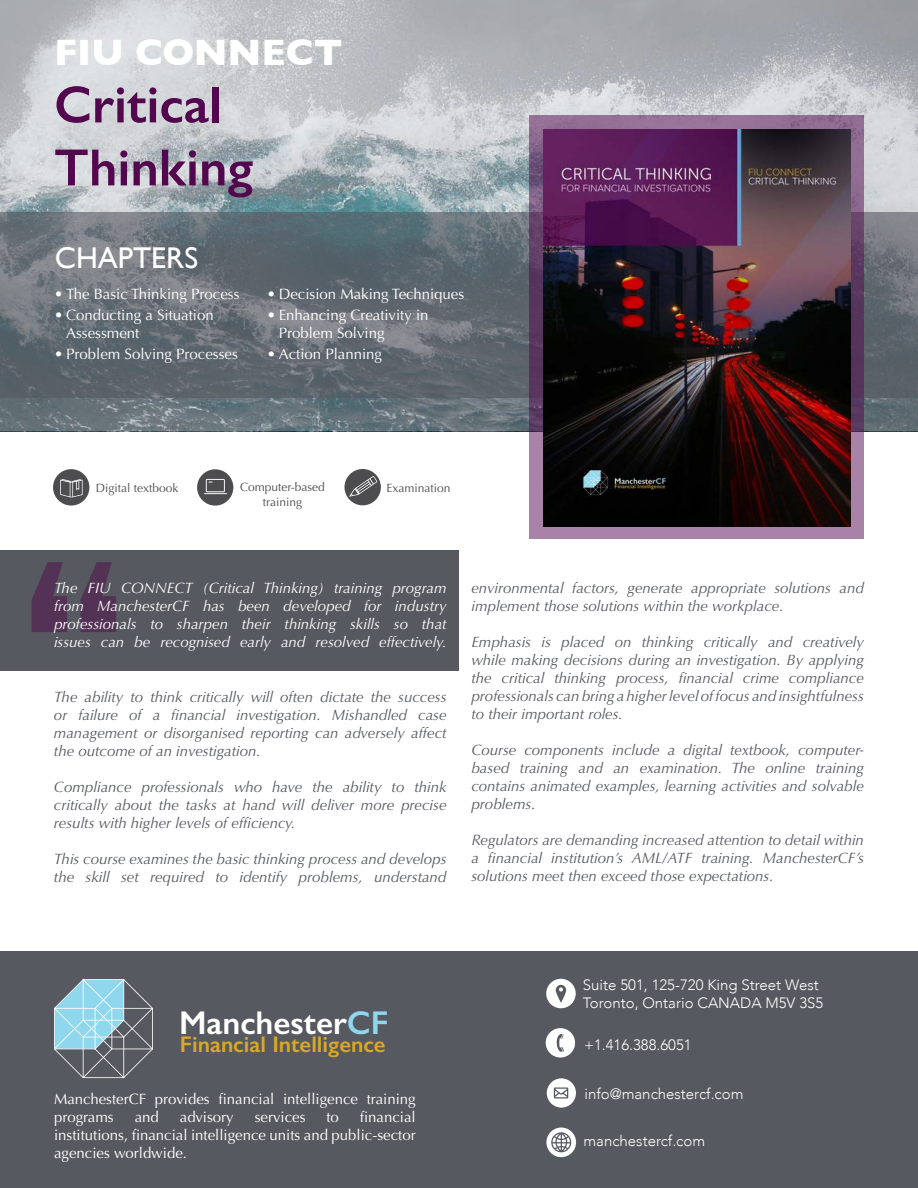
<style>
.page{position:relative;width:918px;height:1188px;background:#fff}
.page>*{position:absolute;margin:0;border:0;box-sizing:border-box;transform-origin:0 0}
.t1{font:600 52.5px "Gill Sans";color:#53074f}
.t2{font:700 37.5px "Gill Sans";color:#fff}
.t3{font:600 33px "Gill Sans";color:#fff}
.t4{font:30px "Gill Sans";color:#fff}
.t5{font:600 22.8px "Gill Sans";color:#dba825}
.t6{font:italic 15px/18px "Optima";color:#575961;text-align:justify}
.t7{font:15px/18px "Optima";color:#fff}
.t8{font:italic 15px/18px "Optima";color:#fff;text-align:justify}
.t9{font:300 15px "Avenir";color:#fff}
.t10{font:12px "Optima";color:#4d4e50}
.s1{color:#8fd7ed}
</style>
<div class="page">
<svg style="left:0;top:0;width:918px;height:431px"></svg>
<svg style="left:0;top:212px;width:918px;height:186px;fill:#5e686f"></svg>
<svg style="left:530px;top:116px;width:334px;height:423px"></svg>
<svg style="left:53px;top:469px;width:36px;height:37px"></svg>
<svg style="left:197px;top:469px;width:36px;height:37px"></svg>
<img style="left:543px;top:129px;width:308px;height:397px">
<svg style="left:345px;top:469px;width:36px;height:36px"></svg>
<div style="left:0;top:952px;width:918px;height:236px;background:#575960"></div>
<svg style="left:546px;top:979px;width:30px;height:29px"></svg>
<svg style="left:546px;top:1028px;width:29px;height:30px"></svg>
<svg style="left:547px;top:1078px;width:29px;height:30px"></svg>
<svg style="left:546px;top:1128px;width:30px;height:29px"></svg>
<div style="left:0;top:550px;width:459px;height:121px;background:#575960"></div>
<svg style="left:32px;top:562px;width:84px;height:70px"></svg>
<svg style="left:54px;top:979px;width:99px;height:99px"></svg>
<hr style="left:83px;top:979px;width:41px;height:1px;background:#fff">
<hr style="left:54px;top:1008px;width:1px;height:41px;background:#fff">
<p class="t2" style="left:54px;top:22px;width:290px">FIU CONNECT</p>
<p class="t1" style="left:54px;top:73px;width:169px">Critical</p>
<p class="t1" style="left:54px;top:136px;width:201px">Thinking</p>
<p class="t4" style="left:55px;top:240px;width:145px">CHAPTERS</p>
<p class="t7" style="left:54px;top:285px;width:187px">• The Basic Thinking Process</p>
<p class="t7" style="left:66px;top:306px;width:149px;text-indent:-12px">• Conducting a Situation<br>Assessment</p>
<p class="t7" style="left:54px;top:345px;width:185px">• Problem Solving Processes</p>
<p class="t7" style="left:267px;top:285px;width:199px">• Decision Making Techniques</p>
<p class="t7" style="left:279px;top:306px;width:151px;text-indent:-12px">• Enhancing Creativity in<br>Problem Solving</p>
<p class="t7" style="left:267px;top:345px;width:117px">• Action Planning</p>
<p class="t10" style="left:96px;top:481px;width:84px">Digital textbook</p>
<p class="t10" style="left:240px;top:480px;width:86px">Computer-based</p>
<p class="t10" style="left:263px;top:495px;width:41px">training</p>
<p class="t10" style="left:387px;top:481px;width:66px">Examination</p>
<p class="t8" style="left:54px;top:579px;width:394px">The FIU CONNECT (Critical Thinking) training program from ManchesterCF has been developed for industry professionals to sharpen their thinking skills so that issues can be recognised early and resolved effectively.</p>
<p class="t6" style="left:54px;top:688px;width:394px">The ability to think critically will often dictate the success or failure of a financial investigation. Mishandled case management or disorganised reporting can adversely affect the outcome of an investigation.</p>
<p class="t6" style="left:54px;top:778px;width:394px">Compliance professionals who have the ability to think critically about the tasks at hand will deliver more precise results with higher levels of efficiency.</p>
<p class="t6" style="left:54px;top:850px;width:394px">This course examines the basic thinking process and develops the skill set required to identify problems, understand</p>
<p class="t6" style="left:471px;top:579px;width:394px">environmental factors, generate appropriate solutions and implement those solutions within the workplace.</p>
<p class="t6" style="left:471px;top:633px;width:394px">Emphasis is placed on thinking critically and creatively while making decisions during an investigation. By applying the critical thinking process, financial crime compliance professionals can bring a higher level of focus and insightfulness to their important roles.</p>
<p class="t6" style="left:471px;top:741px;width:394px">Course components include a digital textbook, computer&shy;based training and an examination. The online training contains animated examples, learning activities and solvable problems.</p>
<p class="t6" style="left:471px;top:831px;width:394px">Regulators are demanding increased attention to detail within a financial institution’s AML/ATF training. ManchesterCF’s solutions meet then exceed those expectations.</p>
<p class="t3" style="left:179px;top:1003px;width:211px">Manchester<span class="s1">CF</span></p>
<p class="t5" style="left:180px;top:1030px;width:207px">Financial Intelligence</p>
<p class="t7" style="left:54px;top:1090px;width:363px">ManchesterCF provides financial intelligence training programs</p>
<p class="t7" style="left:54px;top:1108px;width:363px;text-align:justify;text-indent:306px">financial institutions, financial intelligence units and public-sector agencies worldwide.</p>
<p class="t7" style="left:135px;top:1108px;width:26px">and</p>
<p class="t7" style="left:180px;top:1108px;width:55px">advisory</p>
<p class="t7" style="left:255px;top:1108px;width:52px">services</p>
<p class="t7" style="left:326px;top:1108px;width:14px">to</p>
<p class="t9" style="left:583px;top:976px;width:237px">Suite 501, 125-720 King Street West</p>
<p class="t9" style="left:583px;top:994px;width:242px">Toronto, Ontario CANADA M5V 3S5</p>
<p class="t9" style="left:584px;top:1036px;width:109px">+1.416.388.6051</p>
<p class="t9" style="left:584px;top:1085px;width:160px">info@manchestercf.com</p>
<p class="t9" style="left:584px;top:1132px;width:123px">manchestercf.com</p>
</div>
